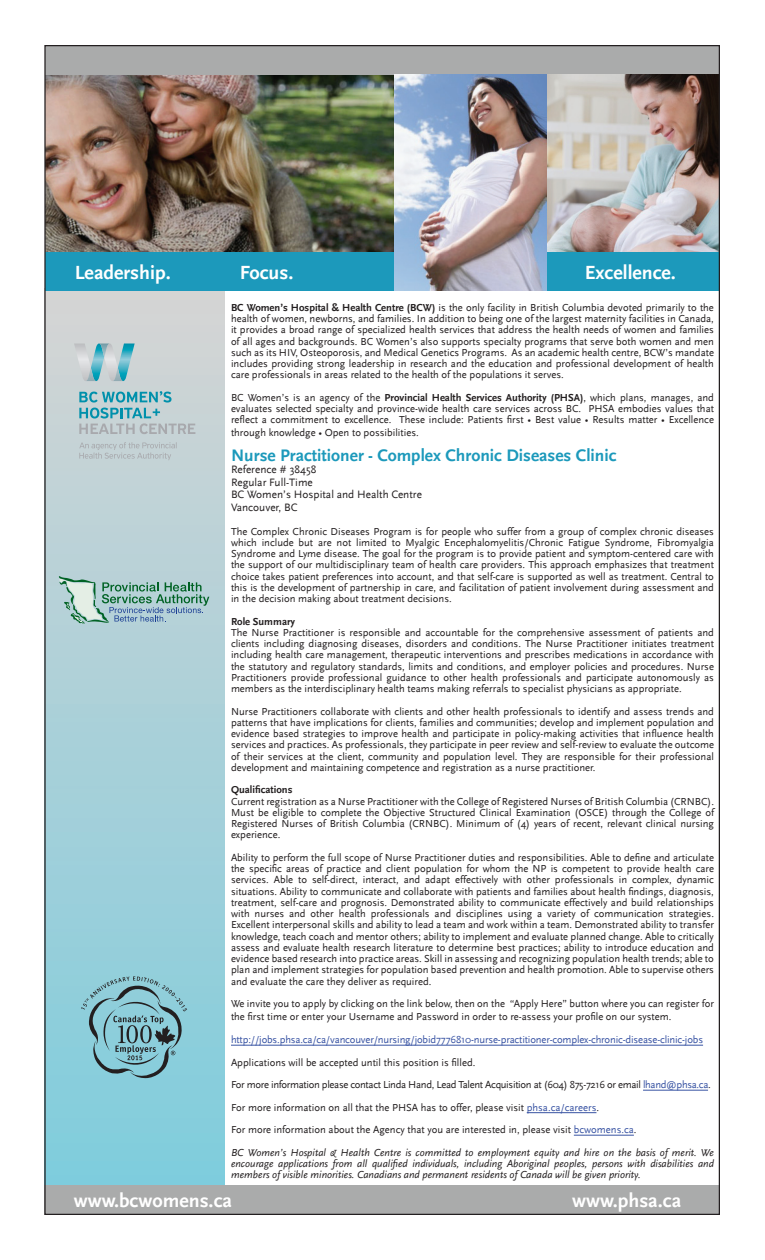
<style>
.page{position:relative;width:765px;height:1260px;background:#fff}
.page>*{position:absolute;margin:0;border:0;box-sizing:border-box;transform-origin:0 0}
.t1{font:700 20px "Scala Sans";color:#fff}
.t2{font:700 17.5px "Scala Sans";color:#1c99bb}
.t3{font:11.25px/12.5px "Scala Sans";color:#231f20}
.t4{font:10.62px/11.2px "Scala Sans";color:#231f20;text-align:justify}
.t5{font:italic 10.62px/11.2px "Scala Sans";color:#231f20}
.t6{font:10.62px "Scala Sans";letter-spacing:-.015em;color:#3853a3}
.t7{font:700 10.62px "Scala Sans";color:#231f20}
.s1{font-weight:700}
.s2{color:#3853a3}
.s3{font-style:italic}
</style>
<div class="page">
<img style="left:46px;top:74px;width:491px;height:178px">
<div style="left:45px;top:289px;width:180px;height:911px;background:linear-gradient(to bottom,#d5d4d5,#7dccdd)"></div>
<div style="left:45px;top:45px;width:675px;height:29px;background:#aaabab"></div>
<img style="left:537px;top:74px;width:181px;height:178px">
<svg style="left:46px;top:252px;width:672px;height:38px;background:#3b9cba"></svg>
<div style="left:44px;top:1185px;width:675px;height:30px;background:#aaabab"></div>
<hr style="left:231px;top:1045px;width:472px;height:1px;background:#3853a3">
<hr style="left:643px;top:1090px;width:65px;height:1px;background:#3853a3">
<hr style="left:527px;top:1112px;width:69px;height:1px;background:#3853a3">
<hr style="left:574px;top:1135px;width:60px;height:1px;background:#3853a3">
<svg style="left:79px;top:391px;width:116px;height:43px;background:#a2c3c9"></svg>
<svg style="left:74px;top:343px;width:61px;height:38px;background:#a4c7cf"></svg>
<svg style="left:79px;top:442px;width:98px;height:18px;background:#bfcacd"></svg>
<svg style="left:59px;top:576px;width:150px;height:48px;background:#9cbfbe"></svg>
<svg style="left:81px;top:976px;width:106px;height:102px;background:#7bb1bc"></svg>
<h1 class="t1" style="left:75px;top:261px;width:98px">Leadership.</h1>
<h1 class="t1" style="left:240px;top:261px;width:55px">Focus.</h1>
<h1 class="t1" style="left:585px;top:261px;width:93px">Excellence.</h1>
<p class="t4" style="left:231px;top:302px;width:485px"><span class="s1">BC Women’s Hospital &amp; Health Centre (BCW)</span> is the only facility in British Columbia devoted primarily to the health of women, newborns, and families. In addition to being one of the largest maternity facilities in Canada, it provides a broad range of specialized health services that address the health needs of women and families of all ages and backgrounds. BC Women’s also supports specialty programs that serve both women and men such as its HIV, Osteoporosis, and Medical Genetics Programs. As an academic health centre, BCW’s mandate includes providing strong leadership in research and the education and professional development of health care professionals in areas related to the health of the populations it serves.</p>
<p class="t4" style="left:231px;top:392px;width:485px">BC Women’s is an agency of the <span class="s1">Provincial Health Services Authority (PHSA)</span>, which plans, manages, and evaluates selected specialty and province-wide health care services across BC. PHSA embodies values that reflect a commitment to excellence. These include: Patients first • Best value • Results matter • Excellence</p>
<p class="t4" style="left:231px;top:427px;width:189px">through knowledge • Open to possibilities.</p>
<h2 class="t2" style="left:231px;top:446px;width:387px">Nurse Practitioner - Complex Chronic Diseases Clinic</h2>
<p class="t3" style="left:231px;top:464px;width:192px">Reference # 38458<br>Regular Full-Time<br>BC Women’s Hospital and Health Centre<br>Vancouver, BC</p>
<p class="t4" style="left:231px;top:526px;width:485px">The Complex Chronic Diseases Program is for people who suffer from a group of complex chronic diseases which include but are not limited to Myalgic Encephalomyelitis/Chronic Fatigue Syndrome, Fibromyalgia Syndrome and Lyme disease. The goal for the program is to provide patient and symptom-centered care with the support of our multidisciplinary team of health care providers. This approach emphasizes that treatment choice takes patient preferences into account, and that self-care is supported as well as treatment. Central to this is the development of partnership in care, and facilitation of patient involvement during assessment and in the decision making about treatment decisions.</p>
<p class="t7" style="left:231px;top:616px;width:66px">Role Summary</p>
<p class="t4" style="left:231px;top:627px;width:485px">The Nurse Practitioner is responsible and accountable for the comprehensive assessment of patients and clients including diagnosing diseases, disorders and conditions. The Nurse Practitioner initiates treatment including health care management, therapeutic interventions and prescribes medications in accordance with the statutory and regulatory standards, limits and conditions, and employer policies and procedures. Nurse Practitioners provide professional guidance to other health professionals and participate autonomously as members as the interdisciplinary health teams making referrals to specialist physicians as appropriate.</p>
<p class="t4" style="left:231px;top:706px;width:485px">Nurse Practitioners collaborate with clients and other health professionals to identify and assess trends and patterns that have implications for clients, families and communities; develop and implement population and evidence based strategies to improve health and participate in policy-making activities that influence health services and practices. As professionals, they participate in peer review and self-review to evaluate the outcome of their services at the client, community and population level. They are responsible for their professional development and maintaining competence and registration as a nurse practitioner.</p>
<p class="t7" style="left:231px;top:784px;width:63px">Qualifications</p>
<p class="t4" style="left:231px;top:796px;width:485px">Current registration as a Nurse Practitioner with the College of Registered Nurses of British Columbia (CRNBC).<br>Must be eligible to complete the Objective Structured Clinical Examination (OSCE) through the College of Registered Nurses of British Columbia (CRNBC). Minimum of (4) years of recent, relevant clinical nursing experience.</p>
<p class="t4" style="left:231px;top:852px;width:485px">Ability to perform the full scope of Nurse Practitioner duties and responsibilities. Able to define and articulate the specific areas of practice and client population for whom the NP is competent to provide health care services. Able to self-direct, interact, and adapt effectively with other professionals in complex, dynamic situations. Ability to communicate and collaborate with patients and families about health findings, diagnosis, treatment, self-care and prognosis. Demonstrated ability to communicate effectively and build relationships with nurses and other health professionals and disciplines using a variety of communication strategies.<br>Excellent interpersonal skills and ability to lead a team and work within a team. Demonstrated ability to transfer knowledge, teach coach and mentor others; ability to implement and evaluate planned change. Able to critically assess and evaluate health research literature to determine best practices; ability to introduce education and evidence based research into practice areas. Skill in assessing and recognizing population health trends; able to plan and implement strategies for population based prevention and health promotion. Able to supervise others and evaluate the care they deliver as required.</p>
<p class="t4" style="left:231px;top:998px;width:484px;line-height:12.5px">We invite you to apply by clicking on the link below, then on the “Apply Here” button where you can register for the first time or enter your Username and Password in order to re-assess your profile on our system.</p>
<p class="t6" style="left:231px;top:1034px;width:474px">http://jobs.phsa.ca/ca/vancouver/nursing/jobid7776810-nurse-practitioner-complex-chronic-disease-clinic-jobs</p>
<p class="t4" style="left:231px;top:1051px;width:485px;line-height:22.5px;text-align:left">Applications will be accepted until this position is filled.<br>For more information please contact Linda Hand, Lead Talent Acquisition at (604) 875-7216 or email <span class="s2">lhand@phsa.ca</span>.<br>For more information on all that the PHSA has to offer, please visit <span class="s2">phsa.ca/careers</span>.<br>For more information about the Agency that you are interested in, please visit <span class="s2">bcwomens.ca</span>.<br><span class="s3">BC Women’s Hospital &amp; Health Centre is committed to employment equity and hire on the basis of merit. We</span></p>
<p class="t5" style="left:231px;top:1158px;width:485px">encourage applications from all qualified individuals, including Aboriginal peoples, persons with disabilities and members of visible minorities. Canadians and permanent residents of Canada will be given priority.</p>
<h1 class="t1" style="left:74px;top:1190px;width:160px">www.bcwomens.ca</h1>
<h1 class="t1" style="left:572px;top:1190px;width:111px">www.phsa.ca</h1>
</div>
